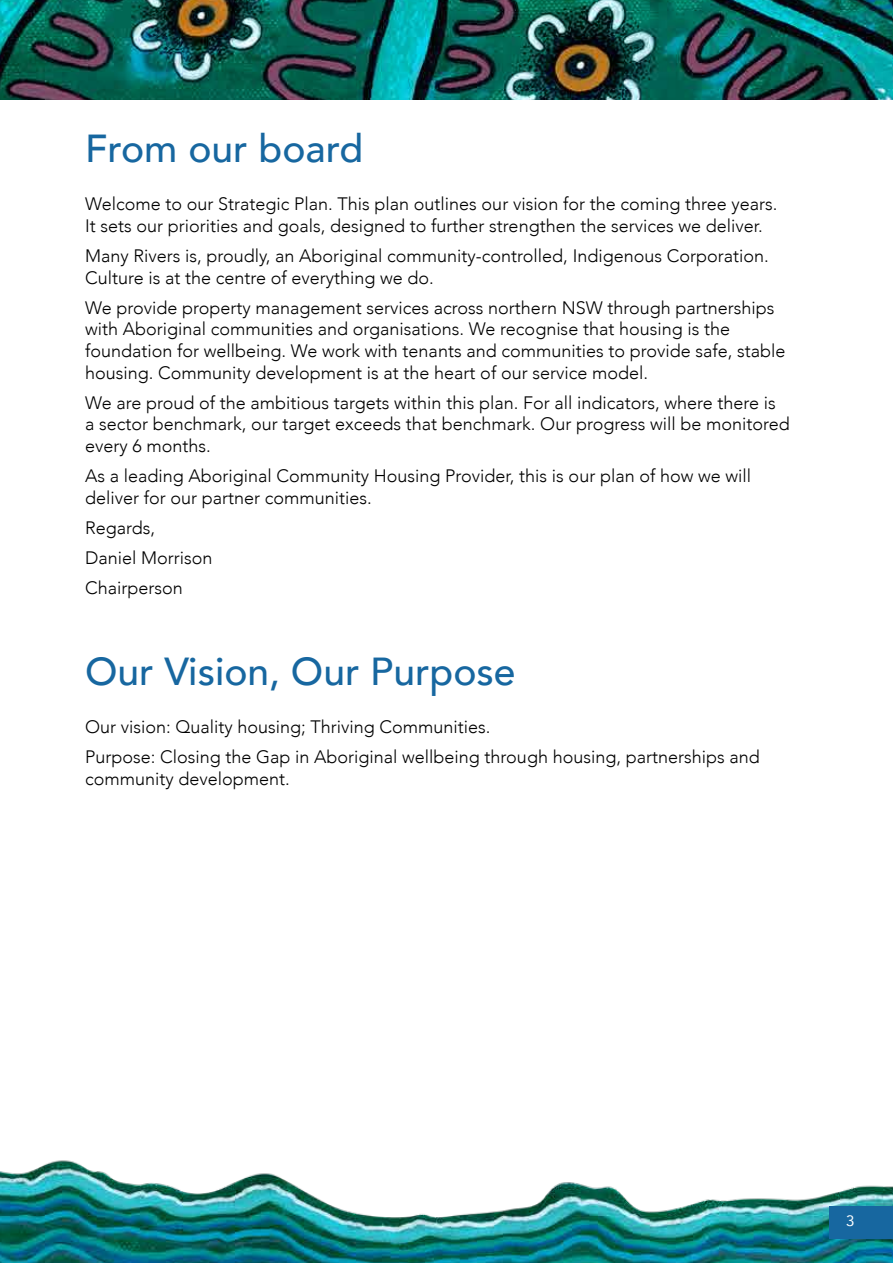
<style>
.page{position:relative;width:893px;height:1263px;background:#fff}
.page>*{position:absolute;margin:0;border:0;box-sizing:border-box;transform-origin:0 0}
.t1{font:500 39px "Avenir";color:#1767a0}
.t2{font:300 18px/21.6px "Avenir";color:#000}
.t3{font:15px "Avenir";color:#fff}
</style>
<div class="page">
<img style="left:0;top:1160px;width:893px;height:103px">
<img style="left:0;top:0;width:893px;height:99px">
<div style="left:830px;top:1206px;width:63px;height:33px;background:#1767a0"></div>
<h1 class="t1" style="left:85px;top:115px;width:280px">From our board</h1>
<p class="t2" style="left:85px;top:193px;width:694px">Welcome to our Strategic Plan. This plan outlines our vision for the coming three years.<br>It sets our priorities and goals, designed to further strengthen the services we deliver.</p>
<p class="t2" style="left:85px;top:245px;width:685px">Many Rivers is, proudly, an Aboriginal community-controlled, Indigenous Corporation.<br>Culture is at the centre of everything we do.</p>
<p class="t2" style="left:85px;top:297px;width:702px">We provide property management services across northern NSW through partnerships with Aboriginal communities and organisations. We recognise that housing is the foundation for wellbeing. We work with tenants and communities to provide safe, stable housing. Community development is at the heart of our service model.</p>
<p class="t2" style="left:85px;top:392px;width:706px">We are proud of the ambitious targets within this plan. For all indicators, where there is<br>a sector benchmark, our target exceeds that benchmark. Our progress will be monitored every 6 months.</p>
<p class="t2" style="left:85px;top:465px;width:668px">As a leading Aboriginal Community Housing Provider, this is our plan of how we will deliver for our partner communities.</p>
<p class="t2" style="left:85px;top:512px;width:129px;line-height:30.2px">Regards,<br>Daniel Morrison<br>Chairperson</p>
<h1 class="t1" style="left:85px;top:638px;width:432px">Our Vision, Our Purpose</h1>
<p class="t2" style="left:85px;top:712px;width:676px;line-height:30.2px">Our vision: Quality housing; Thriving Communities.<br>Purpose: Closing the Gap in Aboriginal wellbeing through housing, partnerships and</p>
<p class="t2" style="left:85px;top:768px;width:206px">community development.</p>
<p class="t3" style="left:846px;top:1209px;width:10px">3</p>
</div>
